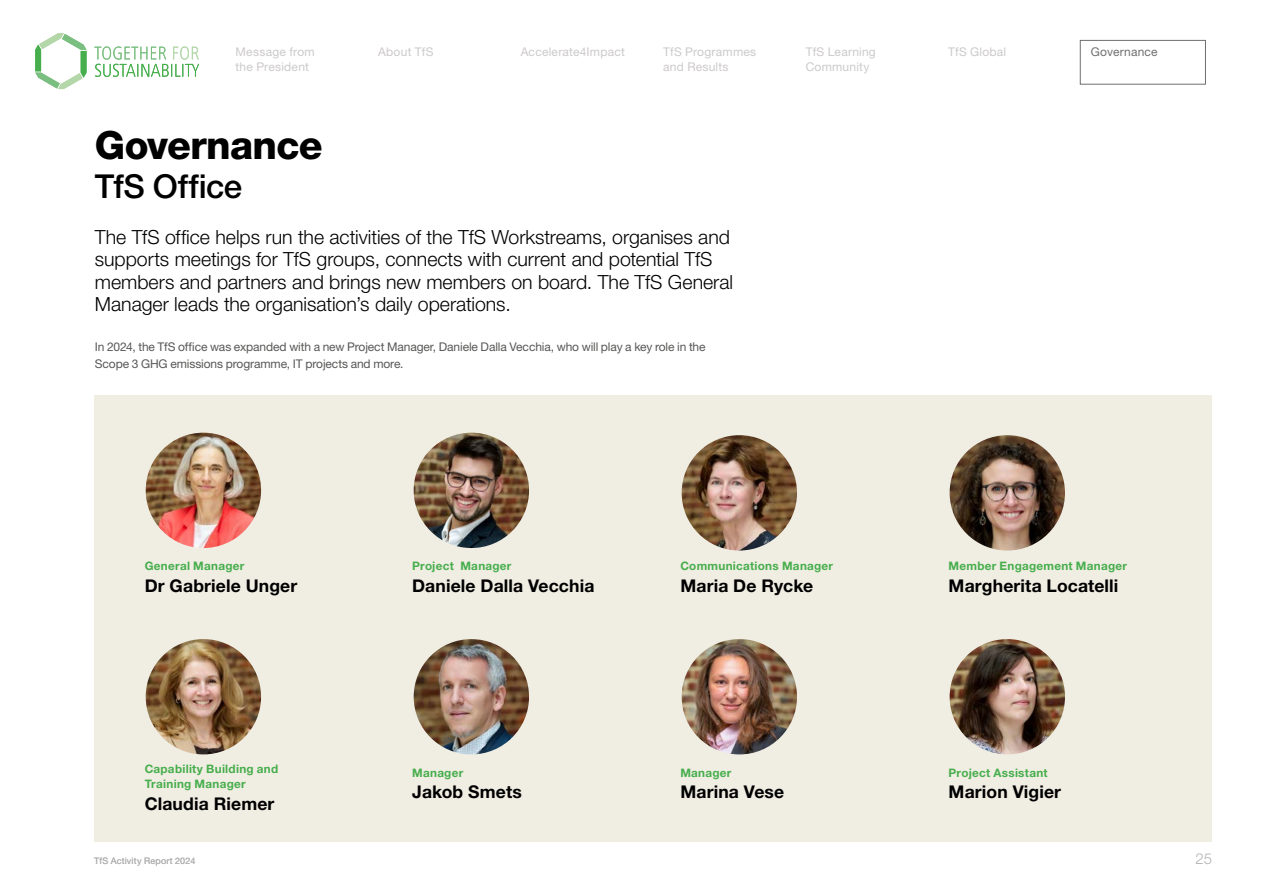
<style>
.page{position:relative;width:1263px;height:893px;background:#fff}
.page>*{position:absolute;margin:0;border:0;box-sizing:border-box;transform-origin:0 0}
.t1{font:800 39px "Helvetica Neue LT Std";letter-spacing:-.015em;color:#000}
.t2{font:500 33px "Helvetica Neue LT Std";letter-spacing:-.015em;color:#000}
.t3{font:300 19.5px/22.5px "Helvetica Neue LT Std";color:#000}
.t4{font:700 17.55px "Helvetica Neue LT Std";letter-spacing:.01em;color:#000}
.t5{font:300 15px "Helvetica Neue LT Std";color:#b3b2b2}
.t6{font:12px/16.5px "Helvetica Neue LT Std";letter-spacing:-.01em;color:#575756}
.t7{font:12px/14.4px "Helvetica Neue LT Std";letter-spacing:.02em;color:#ccc9c9}
.t8{font:12px "Helvetica Neue LT Std";letter-spacing:.02em;color:#706f6f}
.t9{font:700 11.7px/15.6px "Helvetica Neue LT Std";letter-spacing:.025em;color:#46ae4c}
.t10{font:9px "Helvetica Neue LT Std";letter-spacing:.02em;color:#b3b2b2}
</style>
<div class="page">
<div style="left:1080px;top:40px;width:126px;height:44px;border:1px solid #706f6f"></div>
<div style="left:95px;top:395px;width:1117px;height:447px;background:#f0ede3"></div>
<img style="left:146px;top:433px;width:115px;height:115px;border-radius:58px">
<img style="left:682px;top:435px;width:115px;height:115px;border-radius:58px">
<img style="left:146px;top:639px;width:115px;height:115px;border-radius:58px">
<img style="left:682px;top:639px;width:115px;height:115px;border-radius:58px">
<img style="left:414px;top:433px;width:115px;height:115px;border-radius:58px">
<img style="left:950px;top:435px;width:115px;height:115px;border-radius:58px">
<img style="left:414px;top:639px;width:115px;height:115px;border-radius:58px">
<img style="left:950px;top:639px;width:115px;height:115px;border-radius:58px">
<svg style="left:35px;top:33px;width:52px;height:56px"></svg>
<svg style="left:94px;top:46px;width:105px;height:31px"></svg>
<p class="t7" style="left:236px;top:45px;width:81px">Message from the President</p>
<p class="t7" style="left:378px;top:45px;width:57px">About TfS</p>
<p class="t7" style="left:521px;top:45px;width:106px">Accelerate4Impact</p>
<p class="t7" style="left:663px;top:45px;width:95px">TfS Programmes and Results</p>
<p class="t7" style="left:806px;top:45px;width:72px">TfS Learning<br>Community</p>
<p class="t7" style="left:948px;top:45px;width:60px">TfS Global</p>
<p class="t8" style="left:1091px;top:45px;width:68px">Governance</p>
<h1 class="t1" style="left:95px;top:122px;width:229px">Governance</h1>
<h2 class="t2" style="left:95px;top:166px;width:149px">TfS Office</h2>
<p class="t3" style="left:95px;top:225px;width:640px">The TfS office helps run the activities of the TfS Workstreams, organises and supports meetings for TfS groups, connects with current and potential TfS members and partners and brings new members on board. The TfS General Manager leads the organisation’s daily operations.</p>
<p class="t6" style="left:95px;top:338px;width:612px">In 2024, the TfS office was expanded with a new Project Manager, Daniele Dalla Vecchia, who will play a key role in the<br>Scope 3 GHG emissions programme, IT projects and more.</p>
<p class="t9" style="left:145px;top:558px;width:101px">General Manager</p>
<p class="t4" style="left:145px;top:575px;width:154px">Dr Gabriele Unger</p>
<p class="t9" style="left:412px;top:558px;width:101px">Project Manager</p>
<p class="t4" style="left:412px;top:575px;width:184px">Daniele Dalla Vecchia</p>
<p class="t9" style="left:680px;top:558px;width:154px">Communications Manager</p>
<p class="t4" style="left:680px;top:575px;width:134px">Maria De Rycke</p>
<p class="t9" style="left:949px;top:558px;width:180px">Member Engagement Manager</p>
<p class="t4" style="left:949px;top:575px;width:171px">Margherita Locatelli</p>
<p class="t9" style="left:145px;top:760px;width:135px">Capability Building and<br>Training Manager</p>
<p class="t4" style="left:145px;top:792px;width:131px">Claudia Riemer</p>
<p class="t9" style="left:412px;top:764px;width:53px">Manager</p>
<p class="t4" style="left:412px;top:781px;width:111px">Jakob Smets</p>
<p class="t9" style="left:680px;top:764px;width:53px">Manager</p>
<p class="t4" style="left:680px;top:781px;width:105px">Marina Vese</p>
<p class="t9" style="left:949px;top:764px;width:101px">Project Assistant</p>
<p class="t4" style="left:949px;top:781px;width:114px">Marion Vigier</p>
<p class="t10" style="left:94px;top:855px;width:103px">TfS Activity Report 2024</p>
<p class="t5" style="left:1195px;top:849px;width:18px">25</p>
</div>
